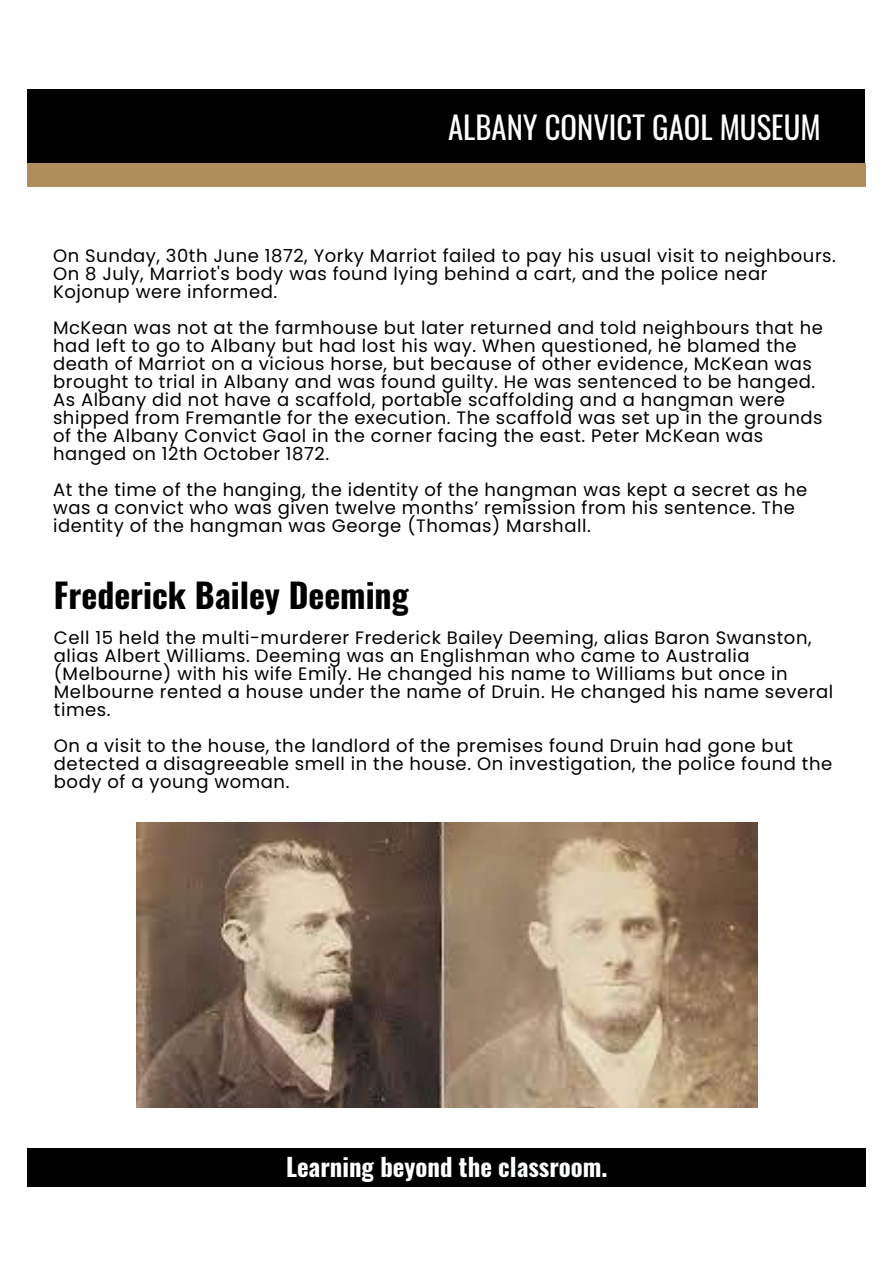
<style>
.page{position:relative;width:894px;height:1264px;background:#fff}
.page>*{position:absolute;margin:0;border:0;box-sizing:border-box;transform-origin:0 0}
.t1{font:700 33.75px "Oswald";color:#000}
.t2{font:30.75px "Oswald";color:#fdfefe}
.t3{font:700 24.75px "Oswald";color:#fdfefe}
.t4{font:18px/18px "Poppins";letter-spacing:.03em;color:#000}
</style>
<div class="page">
<div style="left:27px;top:163px;width:838px;height:24px;background:#b08e5b"></div>
<div style="left:27px;top:1148px;width:839px;height:38px;background:#000"></div>
<div style="left:27px;top:89px;width:838px;height:74px;background:#000"></div>
<img style="left:137px;top:823px;width:619px;height:284px">
<h2 class="t2" style="left:448px;top:103px;width:374px">ALBANY CONVICT GAOL MUSEUM</h2>
<p class="t4" style="left:53px;top:246px;width:784px">On Sunday, 30th June 1872, Yorky Marriot failed to pay his usual visit to neighbours.<br>On 8 July, Marriot's body was found lying behind a cart, and the police near<br>Kojonup were informed.</p>
<p class="t4" style="left:53px;top:318px;width:771px">McKean was not at the farmhouse but later returned and told neighbours that he had left to go to Albany but had lost his way. When questioned, he blamed the death of Marriot on a vicious horse, but because of other evidence, McKean was brought to trial in Albany and was found guilty. He was sentenced to be hanged.<br>As Albany did not have a scaffold, portable scaffolding and a hangman were shipped from Fremantle for the execution. The scaffold was set up in the grounds of the Albany Convict Gaol in the corner facing the east. Peter McKean was hanged on 12th October 1872.</p>
<p class="t4" style="left:53px;top:480px;width:755px">At the time of the hanging, the identity of the hangman was kept a secret as he was a convict who was given twelve months’ remission from his sentence. The identity of the hangman was George (Thomas) Marshall.</p>
<p class="t1" style="left:54px;top:568px;width:356px">Frederick Bailey Deeming</p>
<p class="t4" style="left:54px;top:628px;width:780px">Cell 15 held the multi-murderer Frederick Bailey Deeming, alias Baron Swanston, alias Albert Williams. Deeming was an Englishman who came to Australia (Melbourne) with his wife Emily. He changed his name to Williams but once in Melbourne rented a house under the name of Druin. He changed his name several times.</p>
<p class="t4" style="left:54px;top:736px;width:779px">On a visit to the house, the landlord of the premises found Druin had gone but detected a disagreeable smell in the house. On investigation, the police found the body of a young woman.</p>
<h1 class="t3" style="left:286px;top:1147px;width:323px">Learning beyond the classroom.</h1>
</div>
